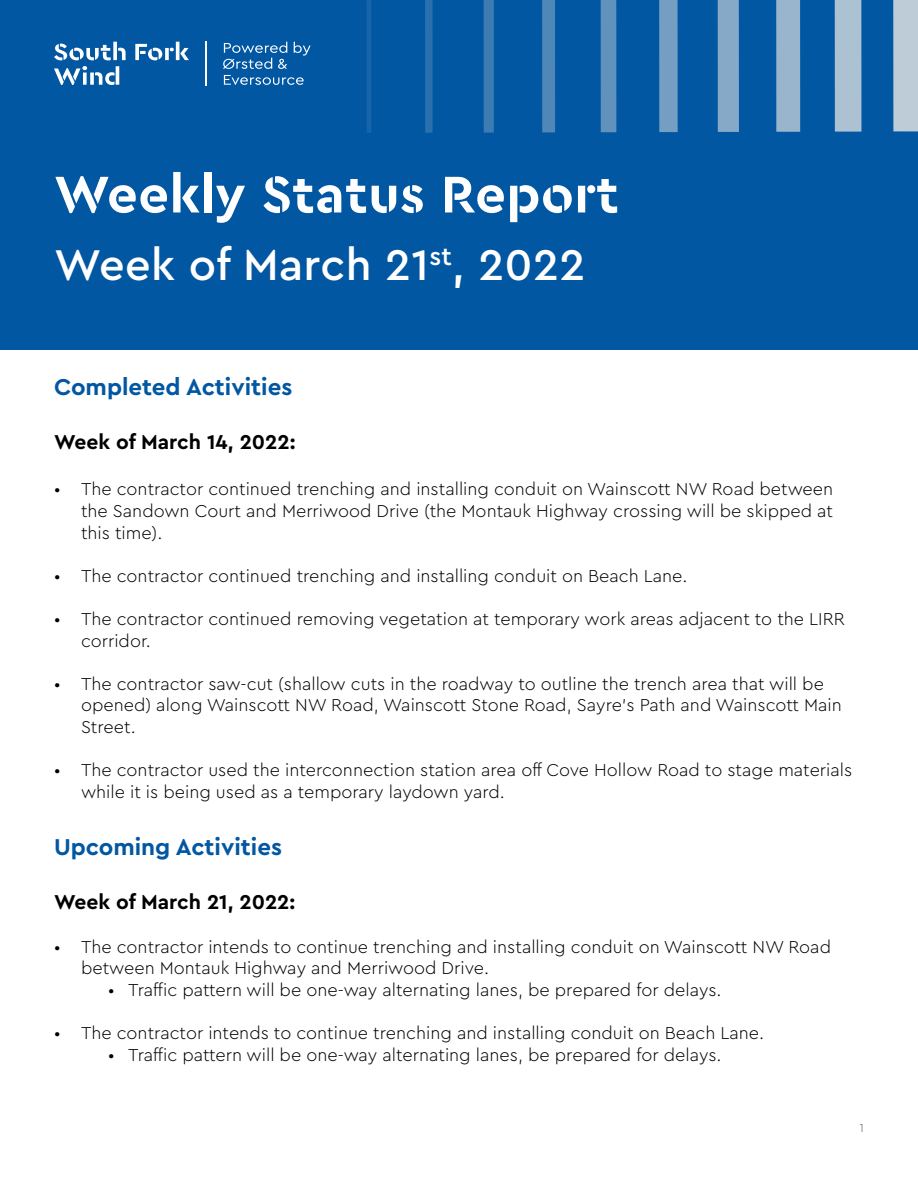
<style>
.page{position:relative;width:918px;height:1188px;background:#fff}
.page>*{position:absolute;margin:0;border:0;box-sizing:border-box;transform-origin:0 0}
.t1{font:700 54px "Cera Stencil PRO";letter-spacing:.01em;color:#fff}
.t2{font:500 45px "Cera Pro";letter-spacing:.01em;color:#fff}
.t3{font:700 24px "Cera Pro";color:#0257a2}
.t4{font:700 21px "Cera Pro";color:#000}
.t5{font:300 18px/21.6px "Cera Pro";color:#000}
.t6{font:100 12px "Cera Pro";color:#000}
.s1{font-size:27px;color:#0257a2}
</style>
<div class="page">
<div style="left:0;top:0;width:918px;height:350px;background:#0257a2"></div>
<svg style="left:54px;top:42px;width:72px;height:18px"></svg>
<svg style="left:135px;top:42px;width:54px;height:18px"></svg>
<svg style="left:54px;top:66px;width:65px;height:19px"></svg>
<svg style="left:294px;top:42px;width:17px;height:14px"></svg>
<svg style="left:223px;top:42px;width:64px;height:27px"></svg>
<svg style="left:224px;top:75px;width:80px;height:10px"></svg>
<hr style="left:205px;top:42px;width:1px;height:44px;background:#fff">
<div style="left:893px;top:0;width:25px;height:131px;background:#beccd8"></div>
<div style="left:835px;top:0;width:26px;height:132px;background:#acc1d2"></div>
<div style="left:776px;top:0;width:24px;height:132px;background:#99b5cd"></div>
<div style="left:718px;top:0;width:21px;height:132px;background:#86a9c8"></div>
<div style="left:659px;top:0;width:19px;height:132px;background:#749ec2"></div>
<div style="left:601px;top:0;width:15px;height:132px;background:#6192bd"></div>
<div style="left:542px;top:0;width:13px;height:132px;background:#4f87b8"></div>
<div style="left:484px;top:0;width:10px;height:133px;background:#3d7cb3"></div>
<div style="left:425px;top:0;width:8px;height:133px;background:#2a70ad"></div>
<hr style="left:367px;top:0;width:4px;height:133px;background:#1864a8">
<h1 class="t1" style="left:54px;top:158px;width:566px">Weekly Status Report</h1>
<h2 class="t2" style="left:54px;top:235px;width:648px">Week of March 21<sup>st</sup>, 2022 <span class="s1">31, 2022</span></h2>
<h3 class="t3" style="left:54px;top:371px;width:240px">Completed Activities</h3>
<p class="t4" style="left:54px;top:428px;width:243px">Week of March 14, 2022:</p>
<p class="t5" style="left:81px;top:478px;width:754px;text-align:justify;text-indent:-27px">• The contractor continued trenching and installing conduit on Wainscott NW Road between the Sandown Court and Merriwood Drive (the Montauk Highway crossing will be skipped at this time).</p>
<p class="t5" style="left:54px;top:564px;width:635px">• The contractor continued trenching and installing conduit on Beach Lane.</p>
<p class="t5" style="left:81px;top:608px;width:765px;text-indent:-27px">• The contractor continued removing vegetation at temporary work areas adjacent to the LIRR corridor.</p>
<p class="t5" style="left:81px;top:672px;width:762px;text-indent:-27px">• The contractor saw-cut (shallow cuts in the roadway to outline the trench area that will be opened) along Wainscott NW Road, Wainscott Stone Road, Sayre’s Path and Wainscott Main<br>Street.</p>
<p class="t5" style="left:81px;top:759px;width:773px;text-indent:-27px">• The contractor used the interconnection station area off Cove Hollow Road to stage materials while it is being used as a temporary laydown yard.</p>
<h3 class="t3" style="left:54px;top:831px;width:229px">Upcoming Activities</h3>
<p class="t4" style="left:54px;top:888px;width:243px">Week of March 21, 2022:</p>
<p class="t5" style="left:81px;top:935px;width:752px;text-indent:-27px">• The contractor intends to continue trenching and installing conduit on Wainscott NW Road between Montauk Highway and Merriwood Drive.</p>
<p class="t5" style="left:108px;top:978px;width:615px">• Traffic pattern will be one-way alternating lanes, be prepared for delays.</p>
<p class="t5" style="left:54px;top:1022px;width:712px">• The contractor intends to continue trenching and installing conduit on Beach Lane.</p>
<p class="t5" style="left:108px;top:1043px;width:615px">• Traffic pattern will be one-way alternating lanes, be prepared for delays.</p>
<p class="t6" style="left:860px;top:1120px;width:6px">1</p>
</div>
